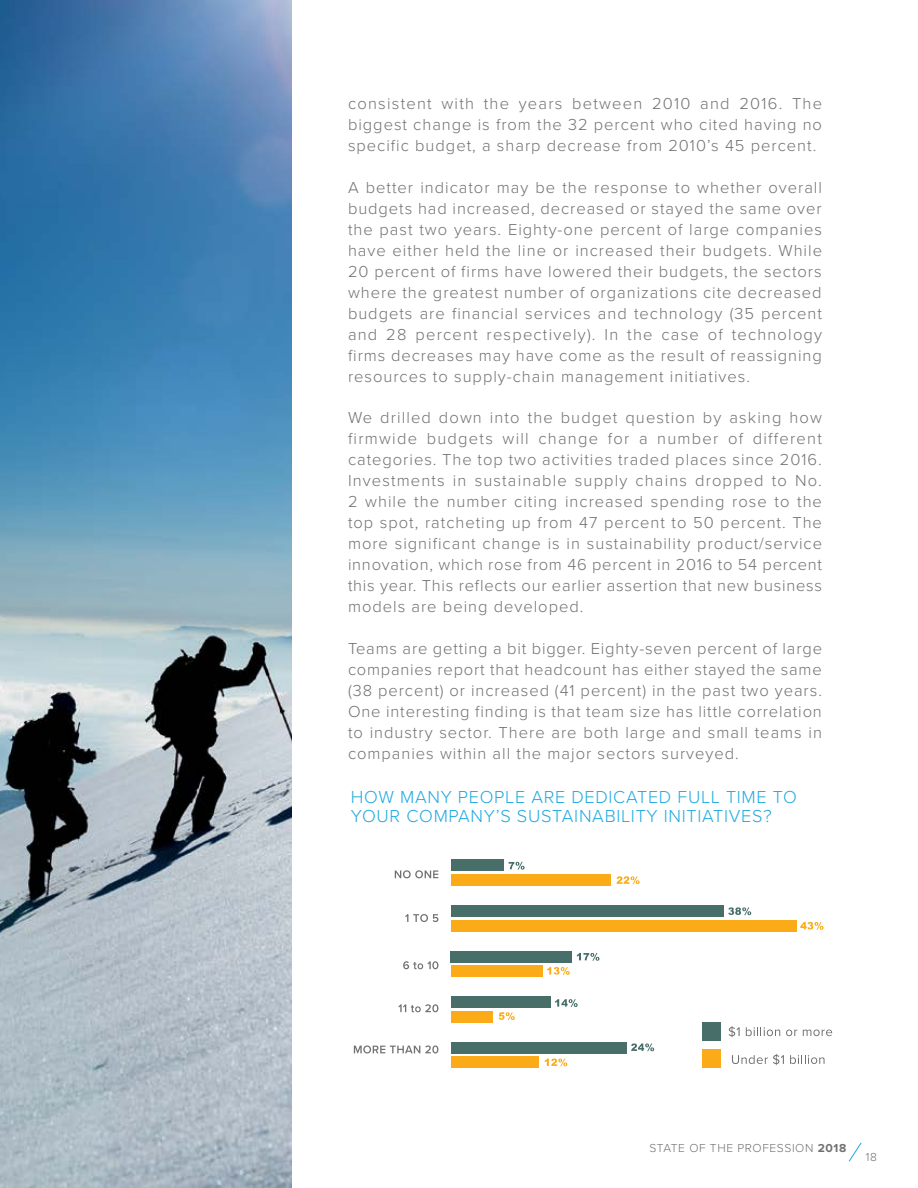
<style>
.page{position:relative;width:918px;height:1188px;background:#fff}
.page>*{position:absolute;margin:0;border:0;box-sizing:border-box;transform-origin:0 0}
.t1{font:300 18px/19.5px "Proxima Nova";letter-spacing:.04em;color:#1fa9e1}
.t2{font:300 16.5px/21px "Proxima Nova";letter-spacing:.06em;color:#717073;text-align:justify}
.t3{font:300 12px "Proxima Nova";letter-spacing:.05em;color:#717073}
.s1{font-weight:700}
</style>
<div class="page">
<svg style="left:848px;top:1142px;width:14px;height:20px"></svg>
<img style="left:0;top:1px;width:292px;height:1187px">
<div style="left:451px;top:860px;width:53px;height:11px;background:#476e69"></div>
<div style="left:451px;top:874px;width:160px;height:12px;background:#faab17"></div>
<svg style="left:509px;top:862px;width:16px;height:8px"></svg>
<svg style="left:617px;top:876px;width:23px;height:8px"></svg>
<div style="left:451px;top:905px;width:273px;height:12px;background:#476e69"></div>
<div style="left:451px;top:920px;width:345px;height:11px;background:#faab17"></div>
<svg style="left:728px;top:907px;width:23px;height:8px"></svg>
<svg style="left:800px;top:922px;width:23px;height:8px"></svg>
<div style="left:451px;top:951px;width:121px;height:11px;background:#476e69"></div>
<div style="left:451px;top:965px;width:92px;height:12px;background:#faab17"></div>
<svg style="left:577px;top:953px;width:22px;height:8px"></svg>
<svg style="left:547px;top:967px;width:23px;height:8px"></svg>
<div style="left:451px;top:997px;width:100px;height:11px;background:#476e69"></div>
<div style="left:451px;top:1011px;width:42px;height:12px;background:#faab17"></div>
<svg style="left:555px;top:999px;width:23px;height:8px"></svg>
<svg style="left:499px;top:1012px;width:16px;height:8px"></svg>
<div style="left:451px;top:1042px;width:176px;height:12px;background:#476e69"></div>
<div style="left:451px;top:1057px;width:88px;height:11px;background:#faab17"></div>
<svg style="left:631px;top:1044px;width:23px;height:7px"></svg>
<svg style="left:545px;top:1059px;width:22px;height:7px"></svg>
<svg style="left:395px;top:870px;width:43px;height:8px"></svg>
<svg style="left:405px;top:914px;width:33px;height:8px"></svg>
<svg style="left:403px;top:961px;width:35px;height:8px"></svg>
<svg style="left:398px;top:1004px;width:40px;height:8px"></svg>
<svg style="left:354px;top:1045px;width:84px;height:9px"></svg>
<div style="left:702px;top:1022px;width:19px;height:19px;background:#476e69"></div>
<div style="left:702px;top:1050px;width:19px;height:18px;background:#faab17"></div>
<svg style="left:729px;top:1026px;width:11px;height:11px"></svg>
<svg style="left:746px;top:1027px;width:34px;height:9px"></svg>
<svg style="left:786px;top:1030px;width:11px;height:6px"></svg>
<svg style="left:803px;top:1030px;width:29px;height:6px"></svg>
<svg style="left:732px;top:1054px;width:52px;height:11px"></svg>
<svg style="left:790px;top:1055px;width:35px;height:9px"></svg>
<p class="t2" style="left:348px;top:92px;width:476px">consistent with the years between 2010 and 2016. The biggest change is from the 32 percent who cited having no specific budget, a sharp decrease from 2010’s 45 percent.</p>
<p class="t2" style="left:348px;top:176px;width:476px">A better indicator may be the response to whether overall budgets had increased, decreased or stayed the same over the past two years. Eighty-one percent of large companies have either held the line or increased their budgets. While 20 percent of firms have lowered their budgets, the sectors where the greatest number of organizations cite decreased budgets are financial services and technology (35 percent and 28 percent respectively). In the case of technology firms decreases may have come as the result of reassigning resources to supply-chain management initiatives.</p>
<p class="t2" style="left:348px;top:406px;width:476px">We drilled down into the budget question by asking how firmwide budgets will change for a number of different categories. The top two activities traded places since 2016.<br>Investments in sustainable supply chains dropped to No.<br>2 while the number citing increased spending rose to the top spot, ratcheting up from 47 percent to 50 percent. The more significant change is in sustainability product/service innovation, which rose from 46 percent in 2016 to 54 percent this year. This reflects our earlier assertion that new business models are being developed.</p>
<p class="t2" style="left:348px;top:637px;width:476px">Teams are getting a bit bigger. Eighty-seven percent of large companies report that headcount has either stayed the same (38 percent) or increased (41 percent) in the past two years.<br>One interesting finding is that team size has little correlation to industry sector. There are both large and small teams in companies within all the major sectors surveyed.</p>
<p class="t1" style="left:351px;top:786px;width:448px">HOW MANY PEOPLE ARE DEDICATED FULL TIME TO<br>YOUR COMPANY’S SUSTAINABILITY INITIATIVES?</p>
<p class="t3" style="left:649px;top:1140px;width:199px">STATE OF THE PROFESSION <span class="s1">2018</span></p>
<p class="t3" style="left:866px;top:1148px;width:13px">18</p>
</div>
